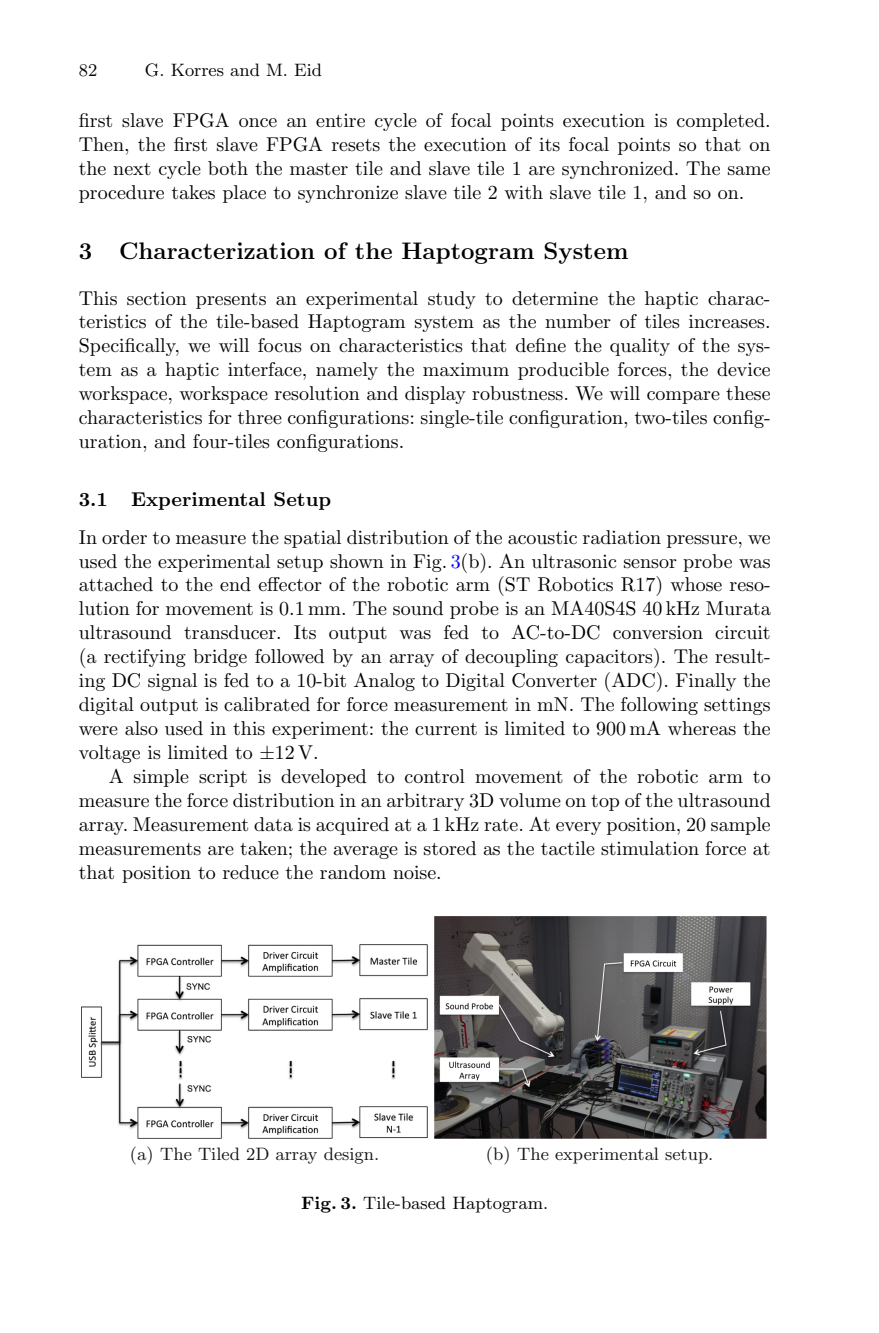
<style>
.page{position:relative;width:879px;height:1333px;background:#fff}
.page>*{position:absolute;margin:0;border:0;box-sizing:border-box;transform-origin:0 0}
.t1{font:24px "CMBX12";color:#000}
.t2{font:20px/24px "CMR10";color:#000;text-align:justify}
.t3{font:20px "CMBX103";color:#000}
.t4{font:18px "CMR9";color:#131413}
.t5{font:18px "CMR9";color:#000}
.s1{color:#00f}
.s2{font-family:"CMSY1014"}
.s3{font-family:"CMBX9"}
</style>
<div class="page">
<img style="left:82px;top:916px;width:684px;height:222px">
<p class="t5" style="left:79px;top:63px;width:20px">82</p>
<p class="t5" style="left:145px;top:63px;width:179px">G. Korres and M. Eid</p>
<p class="t2" style="left:79px;top:110px;width:693px">first slave FPGA once an entire cycle of focal points execution is completed.<br>Then, the first slave FPGA resets the execution of its focal points so that on the next cycle both the master tile and slave tile 1 are synchronized. The same procedure takes place to synchronize slave tile 2 with slave tile 1, and so on.</p>
<p class="t1" style="left:79px;top:242px;width:551px">3 Characterization of the Haptogram System</p>
<p class="t2" style="left:79px;top:287px;width:693px">This section presents an experimental study to determine the haptic charac&shy;teristics of the tile-based Haptogram system as the number of tiles increases.<br>Specifically, we will focus on characteristics that define the quality of the sys&shy;tem as a haptic interface, namely the maximum producible forces, the device workspace, workspace resolution and display robustness. We will compare these characteristics for three configurations: single-tile configuration, two-tiles config&shy;uration, and four-tiles configurations.</p>
<p class="t3" style="left:79px;top:487px;width:254px">3.1 Experimental Setup</p>
<p class="t2" style="left:79px;top:526px;width:693px">In order to measure the spatial distribution of the acoustic radiation pressure, we used the experimental setup shown in Fig. <span class="s1">3</span>(b). An ultrasonic sensor probe was attached to the end effector of the robotic arm (ST Robotics R17) whose reso&shy;lution for movement is 0.1 mm. The sound probe is an MA40S4S 40 kHz Murata ultrasound transducer. Its output was fed to AC-to-DC conversion circuit (a rectifying bridge followed by an array of decoupling capacitors). The result&shy;ing DC signal is fed to a 10-bit Analog to Digital Converter (ADC). Finally the digital output is calibrated for force measurement in mN. The following settings were also used in this experiment: the current is limited to 900 mA whereas the voltage is limited to <span class="s2">±</span>12 V.</p>
<p class="t2" style="left:79px;top:765px;width:693px;text-indent:30px">A simple script is developed to control movement of the robotic arm to measure the force distribution in an arbitrary 3D volume on top of the ultrasound array. Measurement data is acquired at a 1 kHz rate. At every position, 20 sample measurements are taken; the average is stored as the tactile stimulation force at that position to reduce the random noise.</p>
<p class="t4" style="left:130px;top:1147px;width:251px">(a) The Tiled 2D array design.</p>
<p class="t4" style="left:486px;top:1147px;width:229px">(b) The experimental setup.</p>
<p class="t5" style="left:301px;top:1195px;width:248px"><span class="s3">Fig. 3.</span> Tile-based Haptogram.</p>
</div>
